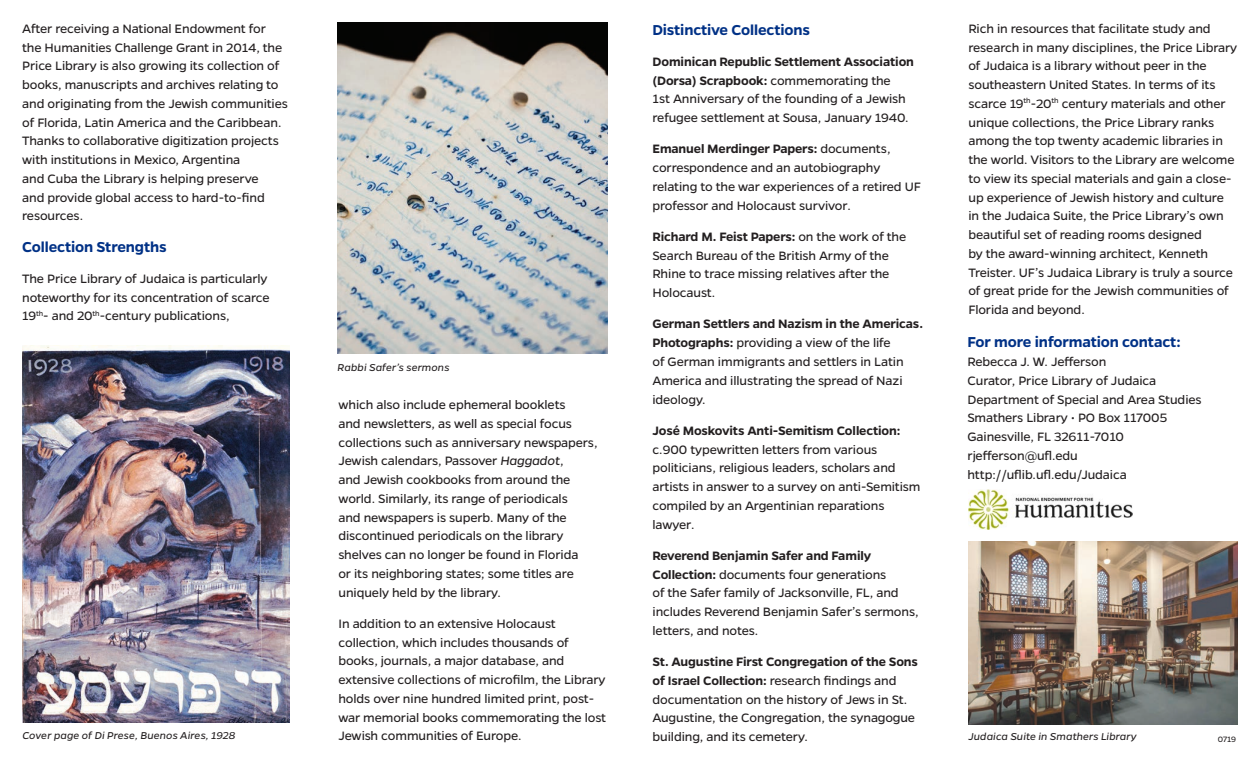
<style>
.page{position:relative;width:1260px;height:765px;background:#fff}
.page>*{position:absolute;margin:0;border:0;box-sizing:border-box;transform-origin:0 0}
.t1{font:600 16.25px "Gentona";letter-spacing:-.01em;color:#003186}
.t2{font:13.75px/18.8px "Gentona";letter-spacing:-.01em;color:#231f20}
.captions{font:italic 11.25px "Gentona";letter-spacing:.01em;color:#231f20}
.t3{font:8.75px "Gentona";color:#231f20}
.s1{font-style:italic}
.s2{font-weight:600}
</style>
<div class="page">
<img style="left:22px;top:346px;width:268px;height:376px">
<img style="left:968px;top:542px;width:270px;height:182px">
<img style="left:338px;top:22px;width:270px;height:332px">
<img style="left:968px;top:490px;width:164px;height:40px">
<p class="t2" style="left:22px;top:19px;width:267px">After receiving a National Endowment for the Humanities Challenge Grant in 2014, the Price Library is also growing its collection of books, manuscripts and archives relating to and originating from the Jewish communities of Florida, Latin America and the Caribbean.<br>Thanks to collaborative digitization projects with institutions in Mexico, Argentina<br>and Cuba the Library is helping preserve<br>and provide global access to hard-to-find resources.</p>
<p class="t1" style="left:22px;top:237px;width:146px">Collection Strengths</p>
<p class="t2" style="left:22px;top:269px;width:249px">The Price Library of Judaica is particularly noteworthy for its concentration of scarce<br>19<sup>th</sup>- and 20<sup>th</sup>-century publications,</p>
<p class="captions" style="left:338px;top:361px;width:113px">Rabbi Safer’s sermons</p>
<p class="t2" style="left:338px;top:395px;width:261px">which also include ephemeral booklets<br>and newsletters, as well as special focus collections such as anniversary newspapers, Jewish calendars, Passover <span class="s1">Haggadot</span>,<br>and Jewish cookbooks from around the world. Similarly, its range of periodicals<br>and newspapers is superb. Many of the discontinued periodicals on the library shelves can no longer be found in Florida<br>or its neighboring states; some titles are uniquely held by the library.</p>
<p class="t2" style="left:338px;top:614px;width:269px">In addition to an extensive Holocaust collection, which includes thousands of books, journals, a major database, and extensive collections of microfilm, the Library holds over nine hundred limited print, post&shy;war memorial books commemorating the lost</p>
<p class="captions" style="left:22px;top:729px;width:214px">Cover page of Di Prese, Buenos Aires, 1928</p>
<p class="t2" style="left:338px;top:727px;width:185px">Jewish communities of Europe.</p>
<p class="t1" style="left:652px;top:20px;width:159px">Distinctive Collections</p>
<p class="t2" style="left:652px;top:52px;width:263px"><span class="s2">Dominican Republic Settlement Association (Dorsa) Scrapbook:</span> commemorating the<br>1st Anniversary of the founding of a Jewish refugee settlement at Sousa, January 1940.</p>
<p class="t2" style="left:652px;top:140px;width:270px"><span class="s2">Emanuel Merdinger Papers:</span> documents, correspondence and an autobiography relating to the war experiences of a retired UF professor and Holocaust survivor.</p>
<p class="t2" style="left:652px;top:227px;width:255px"><span class="s2">Richard M. Feist Papers:</span> on the work of the Search Bureau of the British Army of the Rhine to trace missing relatives after the Holocaust.</p>
<p class="t2" style="left:652px;top:315px;width:272px"><span class="s2">German Settlers and Nazism in the Americas.<br>Photographs:</span> providing a view of the life<br>of German immigrants and settlers in Latin America and illustrating the spread of Nazi ideology.</p>
<p class="t2" style="left:652px;top:421px;width:270px"><span class="s2">José Moskovits Anti-Semitism Collection: </span>c.900 typewritten letters from various politicians, religious leaders, scholars and artists in answer to a survey on anti-Semitism compiled by an Argentinian reparations lawyer.</p>
<p class="t2" style="left:652px;top:546px;width:268px"><span class="s2">Reverend Benjamin Safer and Family Collection:</span> documents four generations<br>of the Safer family of Jacksonville, FL, and includes Reverend Benjamin Safer’s sermons, letters, and notes.</p>
<p class="t2" style="left:652px;top:652px;width:267px"><span class="s2">St. Augustine First Congregation of the Sons of Israel Collection:</span> research findings and documentation on the history of Jews in St.<br>Augustine, the Congregation, the synagogue building, and its cemetery.</p>
<p class="t2" style="left:968px;top:19px;width:270px">Rich in resources that facilitate study and research in many disciplines, the Price Library of Judaica is a library without peer in the southeastern United States. In terms of its scarce 19<sup>th</sup>-20<sup>th</sup> century materials and other unique collections, the Price Library ranks among the top twenty academic libraries in the world. Visitors to the Library are welcome to view its special materials and gain a close&shy;up experience of Jewish history and culture in the Judaica Suite, the Price Library’s own beautiful set of reading rooms designed<br>by the award-winning architect, Kenneth Treister. UF’s Judaica Library is truly a source of great pride for the Jewish communities of Florida and beyond.</p>
<p class="t1" style="left:967px;top:333px;width:215px">For more information contact:</p>
<p class="t2" style="left:967px;top:352px;width:140px">Rebecca J. W. Jefferson</p>
<p class="t2" style="left:967px;top:371px;width:236px">Curator, Price Library of Judaica<br>Department of Special and Area Studies</p>
<p class="t2" style="left:967px;top:409px;width:201px">Smathers Library • PO Box 117005</p>
<p class="t2" style="left:967px;top:427px;width:158px">Gainesville, FL 32611-7010</p>
<p class="t2" style="left:967px;top:446px;width:112px">rjefferson@ufl.edu</p>
<p class="t2" style="left:967px;top:465px;width:161px">http://uflib.ufl.edu/Judaica</p>
<p class="captions" style="left:968px;top:730px;width:170px">Judaica Suite in Smathers Library</p>
<p class="t3" style="left:1218px;top:734px;width:20px">0719</p>
</div>
